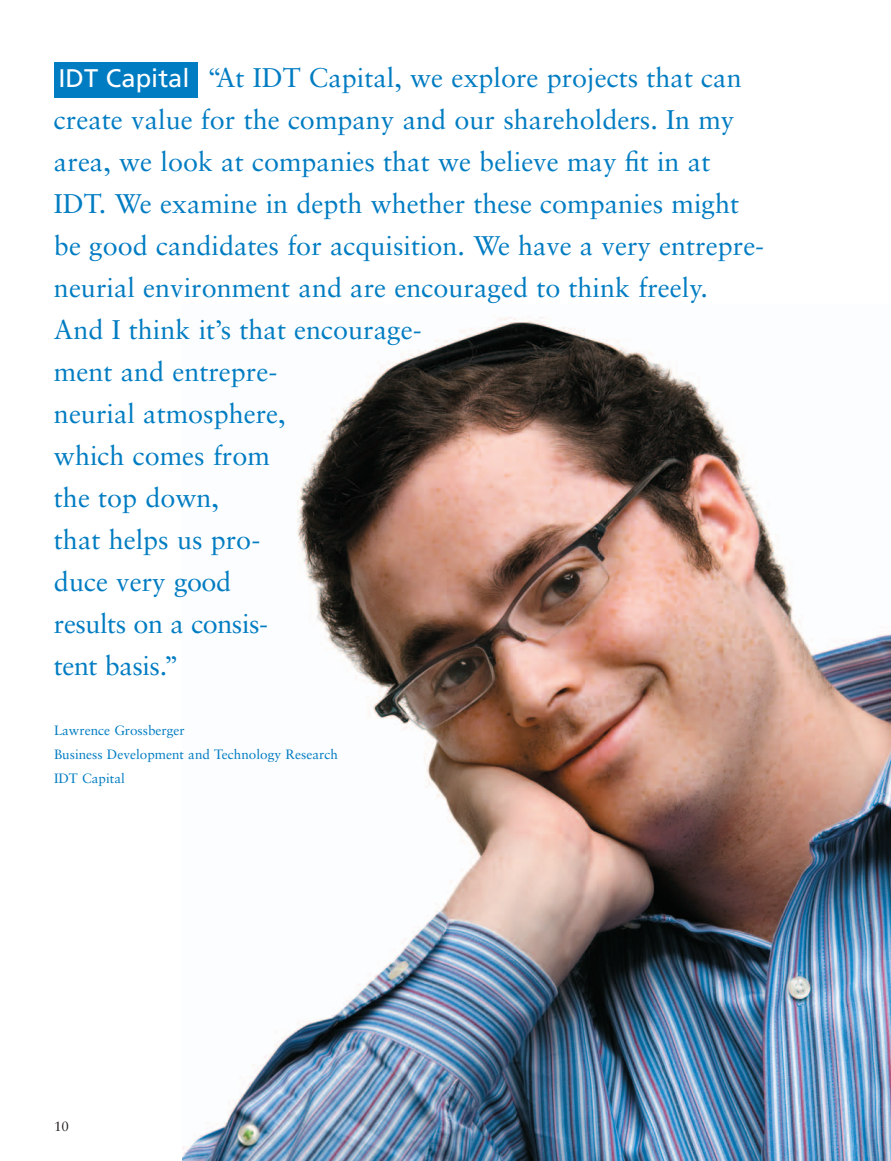
<style>
.page{position:relative;width:891px;height:1161px;background:#fff}
.page>*{position:absolute;margin:0;border:0;box-sizing:border-box;transform-origin:0 0}
.t1{font:27px/42px "Sabon";color:#007cc2}
.t2{font:25.5px "Frutiger";color:#fff}
.t3{font:13.5px/24px "Sabon";color:#007cc2}
.t4{font:13.5px "Sabon";color:#231f20}
</style>
<div class="page">
<img style="left:182px;top:317px;width:709px;height:844px">
<div style="left:54px;top:62px;width:144px;height:36px;background:#007cc2"></div>
<p class="t1" style="left:54px;top:59px;width:712px;text-indent:153px">“At IDT Capital, we explore projects that can create value for the company and our shareholders. In my area, we look at companies that we believe may fit in at<br>IDT. We examine in depth whether these companies might be good candidates for acquisition. We have a very entrepre&shy;neurial environment and are encouraged to think freely.<br>And I think it’s that encourage-<br>ment and entrepre-<br>neurial atmosphere,<br>which comes from<br>the top down,<br>that helps us pro-<br>duce very good<br>results on a consis-<br>tent basis.”</p>
<p class="t2" style="left:58px;top:68px;width:133px">IDT Capital</p>
<p class="t3" style="left:54px;top:719px;width:285px">Lawrence Grossberger<br>Business Development and Technology Research<br>IDT Capital</p>
<p class="t4" style="left:54px;top:1120px;width:17px">10</p>
</div>
